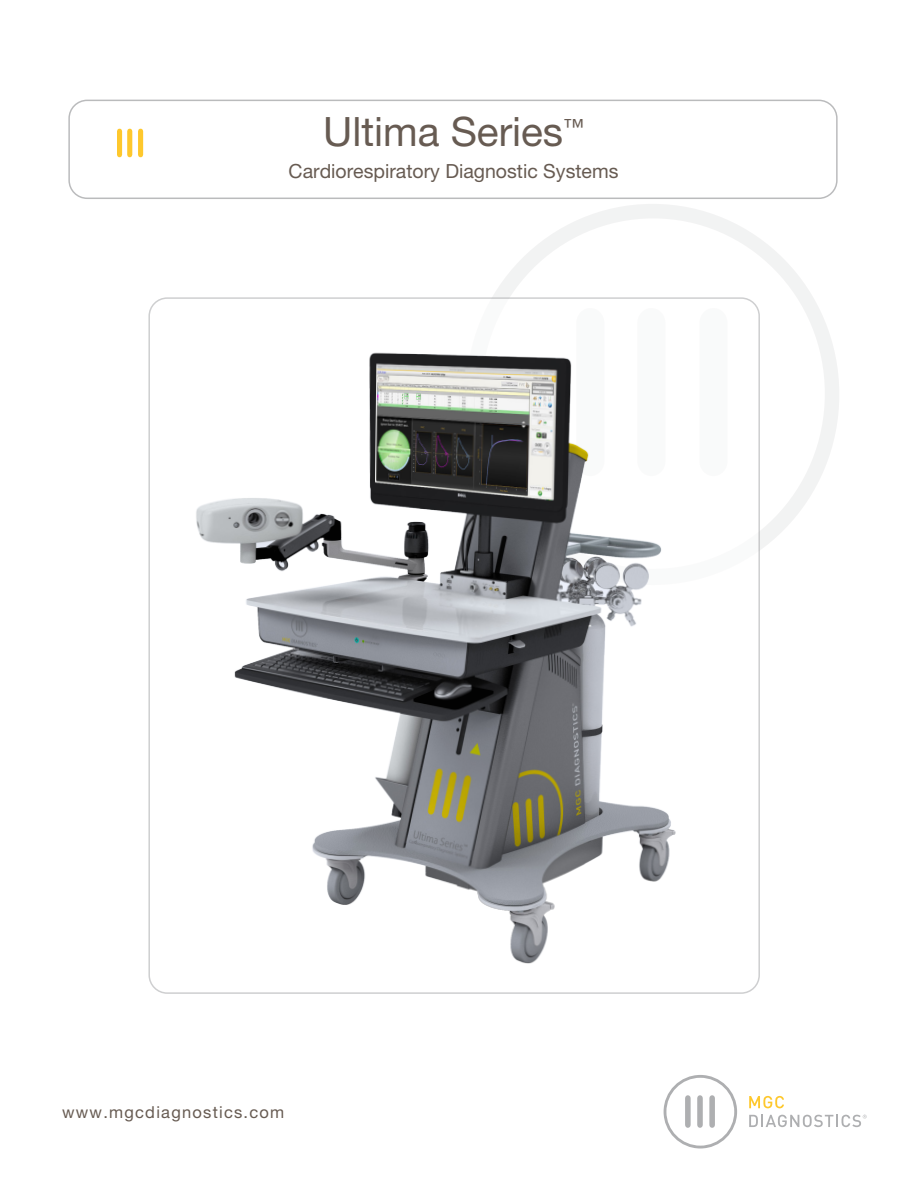
<style>
.page{position:relative;width:918px;height:1187px;background:#fff}
.page>*{position:absolute;margin:0;border:0;box-sizing:border-box;transform-origin:0 0}
.t1{font:40.5px "Helvetica Neue LT Pro";color:#675b52}
.sub_title{font:19.5px "Helvetica Neue LT Pro";color:#675b52}
.t2{font:16.5px "Helvetica Neue LT Pro";letter-spacing:.075em;color:#675b52}
</style>
<div class="page">
<svg style="left:663px;top:1075px;width:74px;height:73px"></svg>
<svg style="left:749px;top:1095px;width:35px;height:12px"></svg>
<svg style="left:749px;top:1114px;width:117px;height:12px"></svg>
<svg style="left:493px;top:204px;width:346px;height:296px"></svg>
<div style="left:68px;top:100px;width:769px;height:99px;border:2px solid #aeafb1;border-radius:18px"></div>
<div style="left:117px;top:131px;width:5px;height:24px;background:#fec82d"></div>
<div style="left:127px;top:131px;width:5px;height:24px;background:#fec82d"></div>
<div style="left:138px;top:131px;width:5px;height:24px;background:#fec82d"></div>
<img style="left:148px;top:304px;width:659px;height:689px">
<p class="t1" style="left:323px;top:108px;width:262px">Ultima Series<sup>™</sup></p>
<p class="sub_title" style="left:289px;top:159px;width:331px">Cardiorespiratory Diagnostic Systems</p>
<p class="t2" style="left:62px;top:1102px;width:224px">www.mgcdiagnostics.com</p>
</div>
